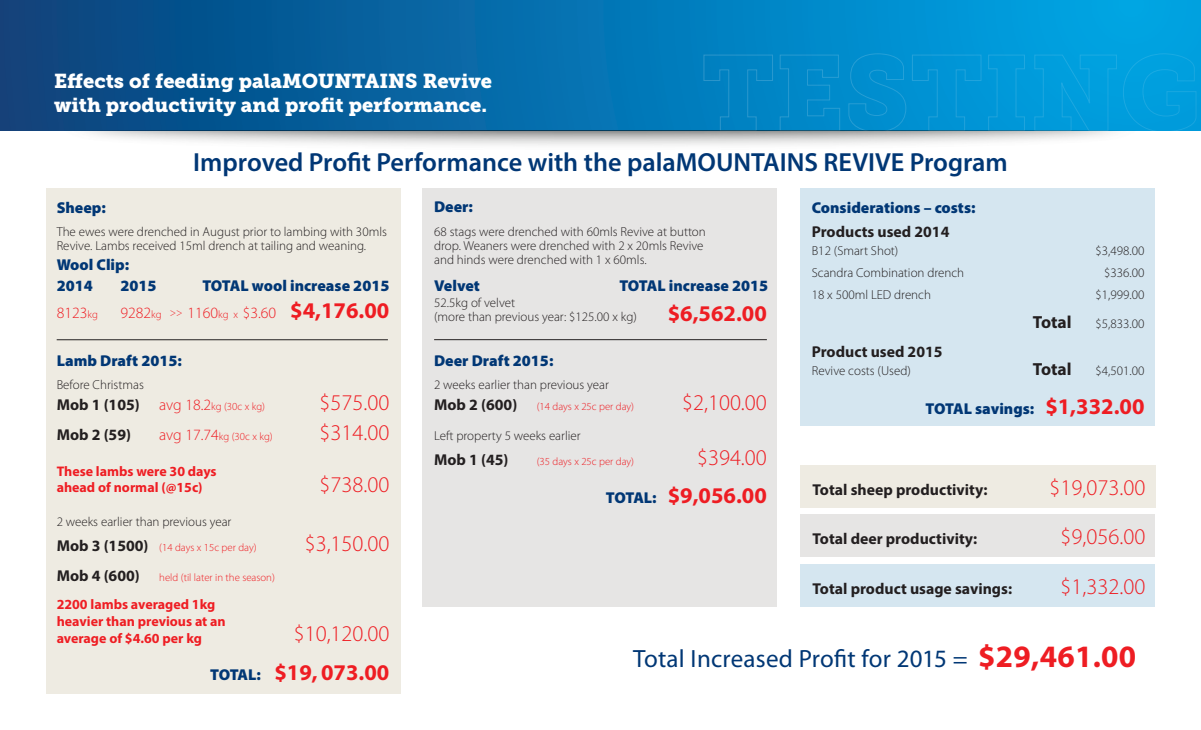
<style>
.page{position:relative;width:1201px;height:730px;background:#fff}
.page>*{position:absolute;margin:0;border:0;box-sizing:border-box;transform-origin:0 0}
.Paragraph_Style_1{font:600 26.25px "Myriad Pro";color:#013775}
.Paragraph_Style_1-2{font:25px "Myriad Pro";letter-spacing:.01em;color:#013775}
.Paragraph_Style_1-3{font:300 22.5px "Myriad Pro";color:#ee1d23}
.Paragraph_Style_1-4{font:700 22.5px "Myriad Pro";color:#ee1d23}
.Paragraph_Style_1-5{font:20px/24px "Museo Slab 900";color:#fff}
.Paragraph_Style_1-6{font:700 17.5px "Myriad Pro";color:#231f20}
.Paragraph_Style_1-7{font:700 15.75px "Myriad Pro";color:#231f20}
.Paragraph_Style_1-8{font:900 15.75px "Myriad Pro";color:#013775}
.Paragraph_Style_1-9{font:300 15.75px "Myriad Pro";color:#ee1d23}
.Paragraph_Style_1-10{font:700 14px/16.8px "Myriad Pro";color:#ee1d23}
.Paragraph_Style_1-11{font:300 13px/13.9px "Myriad Pro";color:#231f20}
.Paragraph_Style_1-12{font:300 10.75px "Myriad Pro";color:#ee1d23}
.s1{font-size:10.75px}
.s2{font-size:15.75px}
.s3{font-weight:700;font-size:31.25px;color:#ee1d23}
</style>
<div class="page">
<div style="left:423px;top:188px;width:354px;height:419px;background:#e6e5e4"></div>
<div style="left:46px;top:188px;width:354px;height:506px;background:#eeebe2"></div>
<div style="left:800px;top:188px;width:354px;height:238px;background:#d5e6f0"></div>
<hr style="left:57px;top:340px;width:331px;height:1px;background:#231f20">
<hr style="left:434px;top:339px;width:332px;height:1px;background:#231f20">
<div style="left:800px;top:465px;width:355px;height:43px;background:#eeebe2"></div>
<div style="left:800px;top:515px;width:354px;height:42px;background:#e6e5e4"></div>
<div style="left:800px;top:564px;width:354px;height:43px;background:#d5e6f0"></div>
<img style="left:0;top:0;width:1200px;height:145px">
<svg style="left:703px;top:54px;width:70px;height:77px"></svg>
<svg style="left:779px;top:54px;width:61px;height:77px"></svg>
<svg style="left:848px;top:53px;width:133px;height:80px"></svg>
<svg style="left:987px;top:54px;width:37px;height:77px"></svg>
<svg style="left:1033px;top:54px;width:83px;height:77px"></svg>
<svg style="left:1122px;top:53px;width:74px;height:80px"></svg>
<p class="Paragraph_Style_1-5" style="left:54px;top:70px;width:439px">Effects of feeding palaMOUNTAINS Revive with productivity and profit performance.</p>
<p class="Paragraph_Style_1-8" style="left:57px;top:197px;width:51px">Sheep:</p>
<p class="Paragraph_Style_1" style="left:193px;top:145px;width:815px">Improved Profit Performance with the palaMOUNTAINS REVIVE Program</p>
<p class="Paragraph_Style_1-8" style="left:434px;top:197px;width:40px">Deer:</p>
<p class="Paragraph_Style_1-8" style="left:811px;top:197px;width:165px">Considerations – costs:</p>
<p class="Paragraph_Style_1-11" style="left:57px;top:225px;width:332px">The ewes were drenched in August prior to lambing with 30mls<br>Revive. Lambs received 15ml drench at tailing and weaning.</p>
<p class="Paragraph_Style_1-11" style="left:434px;top:225px;width:273px">68 stags were drenched with 60mls Revive at button drop. Weaners were drenched with 2 x 20mls Revive and hinds were drenched with 1 x 60mls.</p>
<p class="Paragraph_Style_1-8" style="left:57px;top:254px;width:74px">Wool Clip:</p>
<p class="Paragraph_Style_1-8" style="left:120px;top:276px;width:38px">2015</p>
<p class="Paragraph_Style_1-8" style="left:202px;top:276px;width:188px">TOTAL wool increase 2015</p>
<p class="Paragraph_Style_1-8" style="left:619px;top:276px;width:150px">TOTAL increase 2015</p>
<p class="Paragraph_Style_1-8" style="left:57px;top:276px;width:38px">2014</p>
<p class="Paragraph_Style_1-8" style="left:434px;top:276px;width:47px">Velvet</p>
<p class="Paragraph_Style_1-9" style="left:57px;top:303px;width:43px">8123<span class="s1">kg</span></p>
<p class="Paragraph_Style_1-11" style="left:434px;top:296px;width:204px">52.5kg of velvet<br>(more than previous year: $125.00 x kg)</p>
<p class="Paragraph_Style_1-9" style="left:187px;top:303px;width:90px">1160<span class="s1">kg x</span> $3.60</p>
<p class="Paragraph_Style_1-4" style="left:290px;top:296px;width:101px">$4,176.00</p>
<p class="Paragraph_Style_1-4" style="left:667px;top:299px;width:101px">$6,562.00</p>
<p class="Paragraph_Style_1-9" style="left:120px;top:303px;width:43px">9282<span class="s1">kg</span></p>
<p class="Paragraph_Style_1-12" style="left:170px;top:306px;width:14px">&gt;&gt;</p>
<p class="Paragraph_Style_1-8" style="left:57px;top:351px;width:127px">Lamb Draft 2015:</p>
<p class="Paragraph_Style_1-8" style="left:434px;top:351px;width:121px">Deer Draft 2015:</p>
<p class="Paragraph_Style_1-11" style="left:57px;top:377px;width:89px">Before Christmas</p>
<p class="Paragraph_Style_1-11" style="left:434px;top:377px;width:176px">2 weeks earlier than previous year</p>
<p class="Paragraph_Style_1-3" style="left:319px;top:389px;width:71px">$575.00</p>
<p class="Paragraph_Style_1-3" style="left:682px;top:389px;width:86px">$2,100.00</p>
<p class="Paragraph_Style_1-7" style="left:57px;top:395px;width:85px">Mob 1 (105)</p>
<p class="Paragraph_Style_1-7" style="left:434px;top:395px;width:85px">Mob 2 (600)</p>
<p class="Paragraph_Style_1-12" style="left:159px;top:400px;width:107px"><span class="s2">avg 18.2</span>kg (30c x kg)</p>
<p class="Paragraph_Style_1-12" style="left:536px;top:400px;width:99px">(14 days x 25c per day)</p>
<p class="Paragraph_Style_1-7" style="left:57px;top:425px;width:76px">Mob 2 (59)</p>
<p class="Paragraph_Style_1-12" style="left:159px;top:430px;width:115px"><span class="s2">avg 17.74</span>kg (30c x kg)</p>
<p class="Paragraph_Style_1-10" style="left:57px;top:462px;width:161px">These lambs were 30 days ahead of normal (@15c)</p>
<p class="Paragraph_Style_1-11" style="left:57px;top:514px;width:176px">2 weeks earlier than previous year</p>
<p class="Paragraph_Style_1-7" style="left:57px;top:535px;width:93px">Mob 3 (1500)</p>
<p class="Paragraph_Style_1-7" style="left:57px;top:565px;width:85px">Mob 4 (600)</p>
<p class="Paragraph_Style_1-12" style="left:159px;top:540px;width:99px">(14 days x 15c per day)</p>
<p class="Paragraph_Style_1-12" style="left:159px;top:571px;width:117px">held (til later in the season)</p>
<p class="Paragraph_Style_1-3" style="left:319px;top:419px;width:71px">$314.00</p>
<p class="Paragraph_Style_1-3" style="left:319px;top:471px;width:71px">$738.00</p>
<p class="Paragraph_Style_1-3" style="left:304px;top:529px;width:86px">$3,150.00</p>
<p class="Paragraph_Style_1-11" style="left:434px;top:429px;width:148px">Left property 5 weeks earlier</p>
<p class="Paragraph_Style_1-7" style="left:434px;top:449px;width:76px">Mob 1 (45)</p>
<p class="Paragraph_Style_1-12" style="left:536px;top:455px;width:99px">(35 days x 25c per day)</p>
<p class="Paragraph_Style_1-8" style="left:605px;top:487px;width:52px">TOTAL:</p>
<p class="Paragraph_Style_1-3" style="left:697px;top:444px;width:71px">$394.00</p>
<p class="Paragraph_Style_1-4" style="left:667px;top:481px;width:101px">$9,056.00</p>
<p class="Paragraph_Style_1-7" style="left:811px;top:221px;width:139px">Products used 2014</p>
<p class="Paragraph_Style_1-11" style="left:811px;top:244px;width:88px">B12 (Smart Shot)</p>
<p class="Paragraph_Style_1-11" style="left:811px;top:266px;width:154px">Scandra Combination drench</p>
<p class="Paragraph_Style_1-11" style="left:811px;top:288px;width:121px">18 x 500ml LED drench</p>
<p class="Paragraph_Style_1-11" style="left:1095px;top:244px;width:50px">$3,498.00</p>
<p class="Paragraph_Style_1-11" style="left:1103px;top:266px;width:42px">$336.00</p>
<p class="Paragraph_Style_1-11" style="left:1095px;top:288px;width:50px">$1,999.00</p>
<p class="Paragraph_Style_1-6" style="left:1032px;top:311px;width:40px">Total</p>
<p class="Paragraph_Style_1-6" style="left:1032px;top:358px;width:40px">Total</p>
<p class="Paragraph_Style_1-8" style="left:925px;top:398px;width:110px">TOTAL savings:</p>
<p class="Paragraph_Style_1-11" style="left:1095px;top:317px;width:50px">$5,833.00</p>
<p class="Paragraph_Style_1-7" style="left:811px;top:341px;width:132px">Product used 2015</p>
<p class="Paragraph_Style_1-11" style="left:1095px;top:364px;width:50px">$4,501.00</p>
<p class="Paragraph_Style_1-11" style="left:811px;top:364px;width:101px">Revive costs (Used)</p>
<p class="Paragraph_Style_1-4" style="left:1045px;top:391px;width:101px">$1,332.00</p>
<p class="Paragraph_Style_1-7" style="left:812px;top:479px;width:176px">Total sheep productivity:</p>
<p class="Paragraph_Style_1-3" style="left:1049px;top:474px;width:97px">$19,073.00</p>
<p class="Paragraph_Style_1-7" style="left:812px;top:529px;width:166px">Total deer productivity:</p>
<p class="Paragraph_Style_1-3" style="left:1060px;top:523px;width:86px">$9,056.00</p>
<p class="Paragraph_Style_1-7" style="left:812px;top:578px;width:201px">Total product usage savings:</p>
<p class="Paragraph_Style_1-3" style="left:1060px;top:573px;width:86px">$1,332.00</p>
<p class="Paragraph_Style_1-10" style="left:57px;top:596px;width:170px">2200 lambs averaged 1kg heavier than previous at an average of $4.60 per kg</p>
<p class="Paragraph_Style_1-3" style="left:293px;top:620px;width:97px">$10,120.00</p>
<p class="Paragraph_Style_1-8" style="left:210px;top:665px;width:52px">TOTAL:</p>
<p class="Paragraph_Style_1-4" style="left:274px;top:658px;width:116px">$19, 073.00</p>
<p class="Paragraph_Style_1-2" style="left:633px;top:643px;width:504px">Total Increased Profit for 2015 = <span class="s3">$29,461.00</span></p>
</div>
